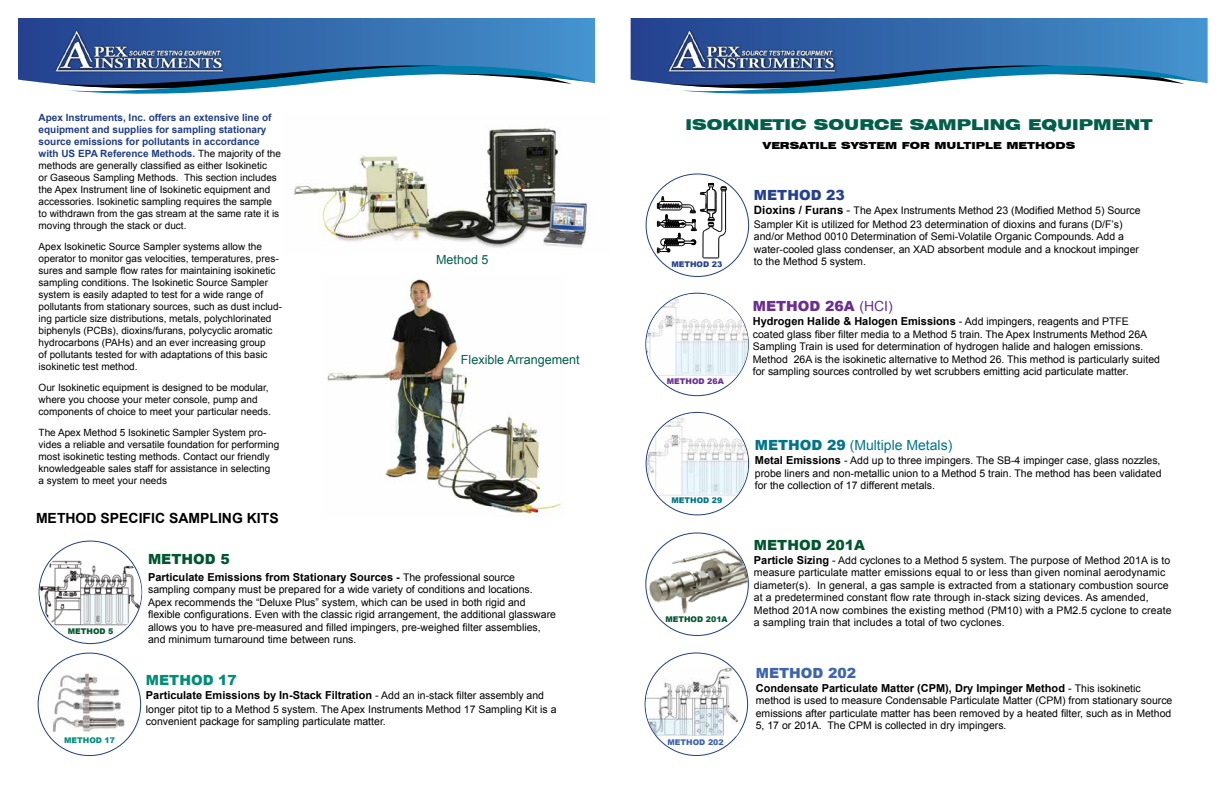
<style>
.page{position:relative;width:1224px;height:792px;background:#fff}
.page>*{position:absolute;margin:0;border:0;box-sizing:border-box;transform-origin:0 0}
.t1{font:900 expanded 15px "Swiss 721 BT";color:#005f4a}
.t2{font:700 14px "Arial";color:#000}
.t3{font:14px "Arial";color:#007589}
.t4{font:900 14px "Arial";color:#00562f}
.t5{font:900 14px "Arial";color:#6a2e90}
.t6{font:900 14px "Arial";color:#3d64af}
.t7{font:900 14px "Arial";color:#25408f}
.t8{font:900 14px "Arial";color:#008e77}
.t9{font:12.6px "Arial";color:#005f4a}
.t10{font:700 11px "Arial";color:#000}
.t11{font:10.5px/12.5px "Arial";color:#000}
.t12{font:10px/12px "Arial";color:#000}
.t13{font:900 expanded 9.8px "Swiss 721 BT";color:#000}
.t14{font:900 7.8px "Arial";color:#00562f}
.t15{font:900 7.8px "Arial";color:#3d64af}
.t16{font:900 7.8px "Arial";color:#6a2e90}
.t17{font:900 7.8px "Arial";color:#25408f}
.t18{font:900 7.8px "Arial";color:#007589}
.t19{font:900 7.8px "Arial";color:#008e77}
.s1{font-weight:700;color:#223f83}
.s2{font-weight:400;font-size:10.5px}
.s3{font-weight:400}
.s4{font-weight:700;font-size:11.5px}
.s5{font-size:11.5px}
.s6{font-weight:900}
.s7{font-weight:700;font-size:11px}
.s8{font-size:11px}
</style>
<div class="page">
<svg style="left:631px;top:18px;width:577px;height:66px;background:#366fb1"></svg>
<img style="left:665px;top:28px;width:173px;height:23px">
<svg style="left:651px;top:51px;width:548px;height:43px"></svg>
<svg style="left:18px;top:18px;width:577px;height:66px;background:#366fb1"></svg>
<img style="left:52px;top:28px;width:173px;height:23px">
<svg style="left:38px;top:51px;width:549px;height:43px"></svg>
<img style="left:646px;top:666px;width:93px;height:70px">
<svg style="left:657px;top:183px;width:70px;height:76px"></svg>
<img style="left:647px;top:414px;width:101px;height:90px">
<img style="left:646px;top:547px;width:102px;height:73px">
<img style="left:646px;top:294px;width:102px;height:91px">
<img style="left:52px;top:674px;width:73px;height:58px">
<img style="left:40px;top:545px;width:101px;height:94px">
<img style="left:293px;top:128px;width:294px;height:120px">
<img style="left:327px;top:279px;width:234px;height:238px">
<p class="t12" style="left:39px;top:112px;width:244px"><span class="s1">Apex Instruments, Inc. offers an extensive line of equipment and supplies for sampling stationary source emissions for pollutants in accordance with US EPA Reference Methods.</span> The majority of the methods are generally classified as either Isokinetic<br>or Gaseous Sampling Methods. This section includes the Apex Instrument line of Isokinetic equipment and accessories. Isokinetic sampling requires the sample to withdrawn from the gas stream at the same rate it is moving through the stack or duct.</p>
<p class="t12" style="left:39px;top:241px;width:245px">Apex Isokinetic Source Sampler systems allow the operator to monitor gas velocities, temperatures, pres&shy;sures and sample flow rates for maintaining isokinetic sampling conditions. The Isokinetic Source Sampler system is easily adapted to test for a wide range of pollutants from stationary sources, such as dust includ&shy;ing particle size distributions, metals, polychlorinated biphenyls (PCBs), dioxins/furans, polycyclic aromatic hydrocarbons (PAHs) and an ever increasing group<br>of pollutants tested for with adaptations of this basic isokinetic test method.</p>
<p class="t12" style="left:39px;top:382px;width:234px">Our Isokinetic equipment is designed to be modular, where you choose your meter console, pump and components of choice to meet your particular needs.</p>
<p class="t12" style="left:39px;top:427px;width:242px">The Apex Method 5 Isokinetic Sampler System pro&shy;vides a reliable and versatile foundation for performing most isokinetic testing methods. Contact our friendly knowledgeable sales staff for assistance in selecting<br>a system to meet your needs</p>
<h2 class="t2" style="left:36px;top:509px;width:101px">Method Specific</h2>
<h2 class="t2" style="left:169px;top:509px;width:111px">sampling Kits</h2>
<p class="t9" style="left:436px;top:251px;width:54px">Method 5</p>
<p class="t9" style="left:461px;top:352px;width:120px">Flexible Arrangement</p>
<p class="t14" style="left:68px;top:626px;width:47px">METHOD 5</p>
<p class="t19" style="left:64px;top:735px;width:52px">METHOD 17</p>
<h2 class="t4" style="left:148px;top:548px;width:83px">METHOD 5</h2>
<p class="t10" style="left:148px;top:569px;width:368px">Particulate Emissions from Stationary Sources - <span class="s2">The professional source</span></p>
<p class="t11" style="left:148px;top:583px;width:409px">sampling company must be prepared for a wide variety of conditions and locations.<br>Apex recommends the “Deluxe Plus” system, which can be used in both rigid and flexible configurations. Even with the classic rigid arrangement, the additional glassware allows you to have pre-measured and filled impingers, pre-weighed filter assemblies, and minimum turnaround time between runs.</p>
<h2 class="t8" style="left:146px;top:669px;width:92px">METHOD 17</h2>
<p class="t10" style="left:146px;top:687px;width:400px">Particulate Emissions by In-Stack Filtration <span class="s3">-</span> <span class="s2">Add an in-stack filter assembly and</span></p>
<p class="t11" style="left:146px;top:703px;width:412px">longer pitot tip to a Method 5 system. The Apex Instruments Method 17 Sampling Kit is a convenient package for sampling particulate matter.</p>
<h1 class="t1" style="left:686px;top:115px;width:266px">Isoki netic Sou rce Sampli</h1>
<h1 class="t1" style="left:990px;top:115px;width:54px">ng Equipm</h1>
<h1 class="t1" style="left:1112px;top:115px;width:42px">ent</h1>
<p class="t13" style="left:763px;top:139px;width:183px">versatil e system for mul</p>
<p class="t13" style="left:964px;top:139px;width:16px">tipl</p>
<p class="t13" style="left:993px;top:139px;width:84px">e m ethods</p>
<h2 class="t7" style="left:754px;top:184px;width:92px">METHOD 23</h2>
<p class="t11" style="left:754px;top:203px;width:388px;line-height:14px"><span class="s4">Dioxins / Furans</span> <span class="s5">-</span> The Apex Instruments Method 23 (Modified Method 5) Source<br>Sampler Kit is utilized for Method 23 determination of dioxins and furans (D/F’s)</p>
<p class="t11" style="left:754px;top:230px;width:387px">and/or Method 0010 Determination of Semi-Volatile Organic Compounds. Add a water-cooled glass condenser, an XAD absorbent module and a knockout impinger</p>
<p class="t17" style="left:671px;top:258px;width:38px">METHOD</p>
<p class="t11" style="left:754px;top:255px;width:114px">to the Method 5 system.</p>
<p class="t17" style="left:712px;top:258px;width:12px">23</p>
<p class="t16" style="left:667px;top:375px;width:59px">METHOD 26A</p>
<p class="t18" style="left:671px;top:495px;width:52px">METHOD 29</p>
<p class="t14" style="left:665px;top:614px;width:64px">METHOD 201A</p>
<p class="t15" style="left:668px;top:736px;width:58px">METHOD 202</p>
<h2 class="t5" style="left:753px;top:296px;width:141px">METHOD 26A <span class="s3">(HCI)</span></h2>
<p class="t10" style="left:753px;top:314px;width:378px">Hydrogen Halide &amp; Halogen Emissions <span class="s3">-</span> <span class="s2">Add impingers, reagents and PTFE</span></p>
<p class="t11" style="left:753px;top:328px;width:409px">coated glass fiber filter media to a Method 5 train. The Apex Instruments Method 26A Sampling Train is used for determination of hydrogen halide and halogen emissions.<br>Method 26A is the isokinetic alternative to Method 26. This method is particularly suited for sampling sources controlled by wet scrubbers emitting acid particulate matter.</p>
<h2 class="t3" style="left:755px;top:436px;width:199px"><span class="s6">METHOD 29</span> (Multiple Metals)</h2>
<p class="t11" style="left:755px;top:454px;width:408px;text-align:justify"><span class="s7">Metal Emissions</span> <span class="s8">-</span> Add up to three impingers. The SB-4 impinger case, glass nozzles, probe liners and non-metallic union to a Method 5 train. The method has been validated for the collection of 17 different metals.</p>
<h2 class="t4" style="left:754px;top:535px;width:113px">METHOD 201A</h2>
<p class="t11" style="left:754px;top:554px;width:419px"><span class="s7">Particle Sizing</span> <span class="s8">-</span> Add cyclones to a Method 5 system. The purpose of Method 201A is to measure particulate matter emissions equal to or less than given nominal aerodynamic diameter(s). In general, a gas sample is extracted from a stationary combustion source at a predetermined constant flow rate through in-stack sizing devices. As amended, Method 201A now combines the existing method (PM10) with a PM2.5 cyclone to create a sampling train that includes a total of two cyclones.</p>
<h2 class="t6" style="left:756px;top:662px;width:102px">METHOD 202</h2>
<p class="t10" style="left:756px;top:681px;width:386px">Condensate Particulate Matter (CPM), Dry Impinger Method <span class="s3">-</span> <span class="s2">This isokinetic</span></p>
<p class="t11" style="left:756px;top:694px;width:418px;text-align:justify">method is used to measure Condensable Particulate Matter (CPM) from stationary source emissions after particulate matter has been removed by a heated filter, such as in Method 5, 17 or 201A. The CPM is collected in dry impingers.</p>
</div>
